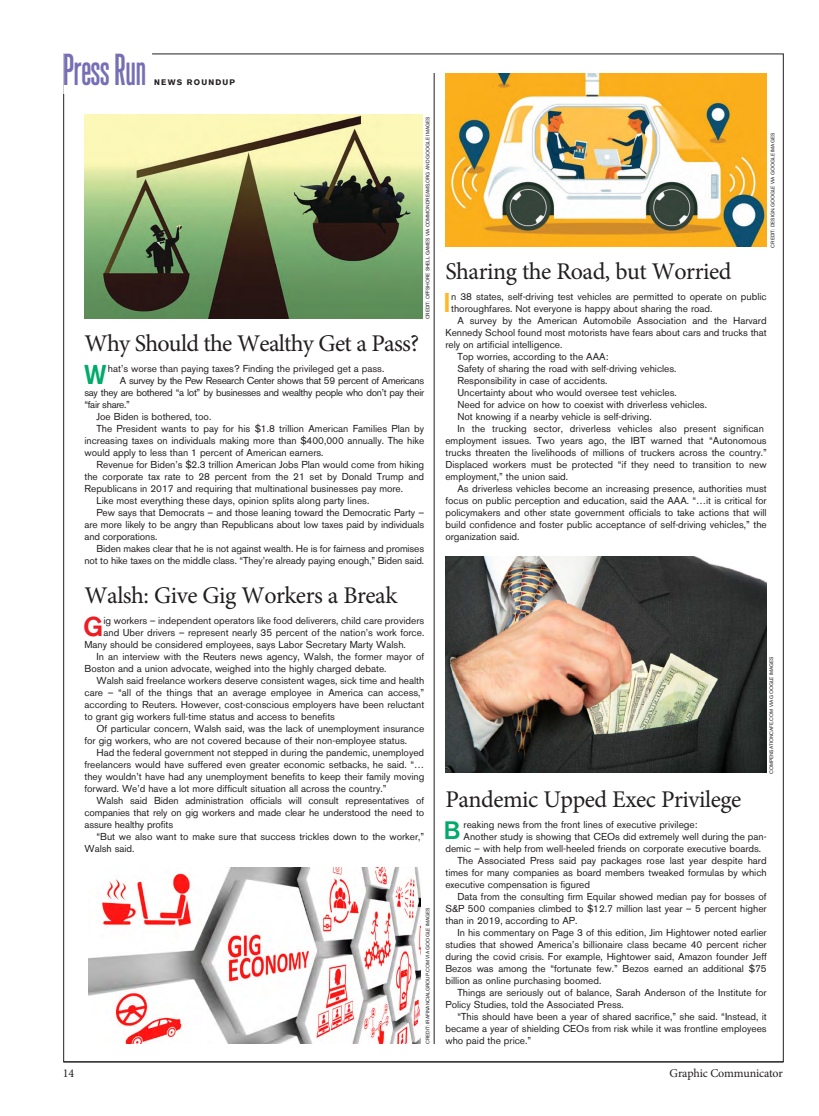
<style>
.page{position:relative;width:819px;height:1116px;background:#fff}
.page>*{position:absolute;margin:0;border:0;box-sizing:border-box;transform-origin:0 0}
.t1{font:40px "OPTI Giant";letter-spacing:-.04em;color:#756fb3}
.t2{font:500 27px "Akzidenz Grotesk BE";color:#00ab6b}
.t3{font:500 27px "Akzidenz Grotesk BE";color:#ee1d23}
.t4{font:500 27px "Akzidenz Grotesk BE";color:#fcb825}
.t5{font:500 25px "Akzidenz Grotesk BE";color:#00ab6b}
.t6{font:24px "Minion Pro";letter-spacing:-.02em;color:#231f20}
.t7{font:12px "Minion Pro";letter-spacing:-.015em;color:#231f20}
.t8{font:10px/12px "Akzidenz Grotesk BE";color:#231f20}
.t9{font:10px "Akzidenz Grotesk BE";letter-spacing:-.03em;color:#231f20}
.t10{font:700 8px "Akzidenz Grotesk BE";letter-spacing:.15em;color:#231f20}
.t11{font:5px "Akzidenz Grotesk BE";color:#231f20}
</style>
<div class="page">
<hr style="left:63px;top:1062px;width:720px;height:1px;background:#231f20">
<hr style="left:434px;top:73px;width:1px;height:971px;background:#231f20">
<svg style="left:63px;top:53px;width:1px;height:41px"></svg>
<img style="left:84px;top:114px;width:339px;height:204px">
<img style="left:89px;top:868px;width:331px;height:176px">
<img style="left:445px;top:74px;width:322px;height:173px">
<img style="left:445px;top:556px;width:322px;height:217px">
<h1 class="t1" style="left:63px;top:42px;width:86px">Press Run</h1>
<p class="t10" style="left:154px;top:77px;width:82px">NEWS ROUNDUP</p>
<p class="t11" style="left:425px;top:319px;width:204px;rotate:-90deg">CREDIT: OFFSHORE SHELL GAMES VIA COMMONDREAMS.ORG AND GOOGLE IMAGES</p>
<h3 class="t6" style="left:84px;top:327px;width:336px">Why Should the Wealthy Get a Pass?</h3>
<h2 class="t2" style="left:84px;top:358px;width:24px">W</h2>
<p class="t8" style="left:108px;top:362px;width:278px">hat’s worse than paying taxes? Finding the privileged get a pass.</p>
<p class="t9" style="left:120px;top:374px;width:306px">A survey by the Pew Research Center shows that 59 percent of Americans</p>
<p class="t9" style="left:84px;top:386px;width:341px">say they are bothered “a lot” by businesses and wealthy people who don’t pay their</p>
<p class="t9" style="left:84px;top:398px;width:47px">“fair share.”</p>
<p class="t8" style="left:96px;top:410px;width:116px">Joe Biden is bothered, too.</p>
<p class="t8" style="left:96px;top:422px;width:329px">The President wants to pay for his $1.8 trillion American Families Plan by</p>
<p class="t8" style="left:84px;top:434px;width:341px">increasing taxes on individuals making more than $400,000 annually. The hike</p>
<p class="t8" style="left:84px;top:446px;width:241px">would apply to less than 1 percent of American earners.</p>
<p class="t8" style="left:96px;top:458px;width:329px">Revenue for Biden’s $2.3 trillion American Jobs Plan would come from hiking</p>
<p class="t8" style="left:84px;top:470px;width:341px">the corporate tax rate to 28 percent from the 21 set by Donald Trump and</p>
<p class="t8" style="left:84px;top:482px;width:320px">Republicans in 2017 and requiring that multinational businesses pay more.</p>
<p class="t8" style="left:96px;top:494px;width:274px">Like most everything these days, opinion splits along party lines.</p>
<p class="t8" style="left:96px;top:506px;width:329px">Pew says that Democrats – and those leaning toward the Democratic Party –</p>
<p class="t8" style="left:84px;top:518px;width:341px">are more likely to be angry than Republicans about low taxes paid by individuals</p>
<p class="t8" style="left:84px;top:530px;width:74px">and corporations.</p>
<p class="t8" style="left:96px;top:542px;width:329px">Biden makes clear that he is not against wealth. He is for fairness and promises</p>
<p class="t8" style="left:84px;top:554px;width:341px">not to hike taxes on the middle class. “They’re already paying enough,” Biden said.</p>
<h3 class="t6" style="left:84px;top:579px;width:314px">Walsh: Give Gig Workers a Break</h3>
<h2 class="t3" style="left:83px;top:610px;width:22px">G</h2>
<p class="t8" style="left:103px;top:614px;width:322px">ig workers – independent operators like food deliverers, child care providers</p>
<p class="t8" style="left:103px;top:626px;width:322px">and Uber drivers – represent nearly 35 percent of the nation’s work force.</p>
<p class="t8" style="left:84px;top:638px;width:323px">Many should be considered employees, says Labor Secretary Marty Walsh.</p>
<p class="t8" style="left:96px;top:650px;width:329px">In an interview with the Reuters news agency, Walsh, the former mayor of</p>
<p class="t8" style="left:84px;top:662px;width:304px">Boston and a union advocate, weighed into the highly charged debate.</p>
<p class="t8" style="left:96px;top:674px;width:329px">Walsh said freelance workers deserve consistent wages, sick time and health</p>
<p class="t8" style="left:84px;top:686px;width:341px">care – “all of the things that an average employee in America can access,”</p>
<p class="t8" style="left:84px;top:698px;width:341px">according to Reuters. However, cost-conscious employers have been reluctant</p>
<p class="t8" style="left:84px;top:710px;width:252px">to grant gig workers full-time status and access to benefits</p>
<p class="t8" style="left:96px;top:722px;width:329px">Of particular concern, Walsh said, was the lack of unemployment insurance</p>
<p class="t8" style="left:84px;top:734px;width:324px">for gig workers, who are not covered because of their non-employee status.</p>
<p class="t8" style="left:96px;top:746px;width:329px">Had the federal government not stepped in during the pandemic, unemployed</p>
<p class="t8" style="left:84px;top:758px;width:341px">freelancers would have suffered even greater economic setbacks, he said. “…</p>
<p class="t8" style="left:84px;top:770px;width:341px">they wouldn’t have had any unemployment benefits to keep their family moving</p>
<p class="t8" style="left:84px;top:782px;width:303px">forward. We’d have a lot more difficult situation all across the country.”</p>
<p class="t8" style="left:96px;top:794px;width:329px">Walsh said Biden administration officials will consult representatives of</p>
<p class="t8" style="left:84px;top:806px;width:341px">companies that rely on gig workers and made clear he understood the need to</p>
<p class="t8" style="left:84px;top:818px;width:90px">assure healthy profits</p>
<p class="t8" style="left:96px;top:830px;width:329px">“But we also want to make sure that success trickles down to the worker,”</p>
<p class="t8" style="left:84px;top:842px;width:52px">Walsh said.</p>
<p class="t11" style="left:425px;top:1044px;width:138px;rotate:-90deg">CREDIT: IRAFINANCIALGROUP.COM VIA GOOGLE IMAGES</p>
<p class="t11" style="left:770px;top:248px;width:116px;rotate:-90deg">CREDIT: DESIGN.GOOGLE VIA GOOGLE IMAGES</p>
<h3 class="t6" style="left:445px;top:255px;width:288px">Sharing the Road, but Worried</h3>
<h2 class="t4" style="left:443px;top:286px;width:9px">I</h2>
<p class="t8" style="left:451px;top:290px;width:317px">n 38 states, self-driving test vehicles are permitted to operate on public thoroughfares. Not everyone is happy about sharing the road.</p>
<p class="t8" style="left:457px;top:314px;width:311px">A survey by the American Automobile Association and the Harvard</p>
<p class="t8" style="left:445px;top:326px;width:323px">Kennedy School found most motorists have fears about cars and trucks that</p>
<p class="t8" style="left:445px;top:338px;width:119px">rely on artificial intelligence.</p>
<p class="t8" style="left:457px;top:350px;width:152px">Top worries, according to the AAA:</p>
<p class="t8" style="left:457px;top:362px;width:221px">Safety of sharing the road with self-driving vehicles.</p>
<p class="t8" style="left:457px;top:374px;width:152px">Responsibility in case of accidents.</p>
<p class="t8" style="left:457px;top:386px;width:221px">Uncertainty about who would oversee test vehicles.</p>
<p class="t8" style="left:457px;top:398px;width:251px">Need for advice on how to coexist with driverless vehicles.</p>
<p class="t8" style="left:457px;top:410px;width:196px">Not knowing if a nearby vehicle is self-driving.</p>
<p class="t8" style="left:457px;top:422px;width:308px">In the trucking sector, driverless vehicles also present significan</p>
<p class="t8" style="left:445px;top:434px;width:323px">employment issues. Two years ago, the IBT warned that “Autonomous</p>
<p class="t8" style="left:445px;top:446px;width:323px">trucks threaten the livelihoods of millions of truckers across the country.”</p>
<p class="t8" style="left:445px;top:458px;width:323px">Displaced workers must be protected “if they need to transition to new</p>
<p class="t8" style="left:445px;top:470px;width:124px">employment,” the union said.</p>
<p class="t8" style="left:457px;top:482px;width:311px">As driverless vehicles become an increasing presence, authorities must</p>
<p class="t8" style="left:445px;top:494px;width:323px">focus on public perception and education, said the AAA. “…it is critical for</p>
<p class="t8" style="left:445px;top:506px;width:323px">policymakers and other state government officials to take actions that will</p>
<p class="t8" style="left:445px;top:518px;width:323px">build confidence and foster public acceptance of self-driving vehicles,” the</p>
<p class="t8" style="left:445px;top:530px;width:76px">organization said.</p>
<p class="t11" style="left:769px;top:774px;width:119px;rotate:-90deg">COMPENSATIONCAFE.COM VIA GOOGLE IMAGES</p>
<h3 class="t6" style="left:445px;top:783px;width:297px">Pandemic Upped Exec Privilege</h3>
<p class="t8" style="left:464px;top:818px;width:235px">reaking news from the front lines of executive privilege:</p>
<p class="t8" style="left:464px;top:830px;width:305px">Another study is showing that CEOs did extremely well during the pan-</p>
<p class="t8" style="left:445px;top:842px;width:317px">demic – with help from well-heeled friends on corporate executive boards.</p>
<p class="t8" style="left:457px;top:854px;width:311px">The Associated Press said pay packages rose last year despite hard</p>
<p class="t8" style="left:445px;top:866px;width:323px">times for many companies as board members tweaked formulas by which</p>
<p class="t8" style="left:445px;top:878px;width:146px">executive compensation is figured</p>
<p class="t8" style="left:457px;top:890px;width:311px">Data from the consulting firm Equilar showed median pay for bosses of</p>
<p class="t8" style="left:445px;top:902px;width:323px">S&amp;P 500 companies climbed to $12.7 million last year – 5 percent higher</p>
<p class="t8" style="left:445px;top:914px;width:133px">than in 2019, according to AP.</p>
<p class="t8" style="left:457px;top:926px;width:311px">In his commentary on Page 3 of this edition, Jim Hightower noted earlier</p>
<p class="t8" style="left:445px;top:938px;width:323px">studies that showed America’s billionaire class became 40 percent richer</p>
<p class="t8" style="left:445px;top:950px;width:323px">during the covid crisis. For example, Hightower said, Amazon founder Jeff</p>
<p class="t8" style="left:445px;top:962px;width:323px">Bezos was among the “fortunate few.” Bezos earned an additional $75</p>
<p class="t8" style="left:445px;top:974px;width:157px">billion as online purchasing boomed.</p>
<p class="t8" style="left:457px;top:986px;width:311px">Things are seriously out of balance, Sarah Anderson of the Institute for</p>
<p class="t8" style="left:445px;top:998px;width:180px">Policy Studies, told the Associated Press.</p>
<p class="t8" style="left:457px;top:1010px;width:311px">“This should have been a year of shared sacrifice,” she said. “Instead, it</p>
<p class="t8" style="left:445px;top:1022px;width:323px">became a year of shielding CEOs from risk while it was frontline employees</p>
<p class="t8" style="left:445px;top:1034px;width:87px">who paid the price.”</p>
<h3 class="t5" style="left:443px;top:815px;width:19px">B</h3>
<p class="t7" style="left:63px;top:1065px;width:13px">14</p>
<p class="t7" style="left:670px;top:1065px;width:115px">Graphic Communicator</p>
</div>
